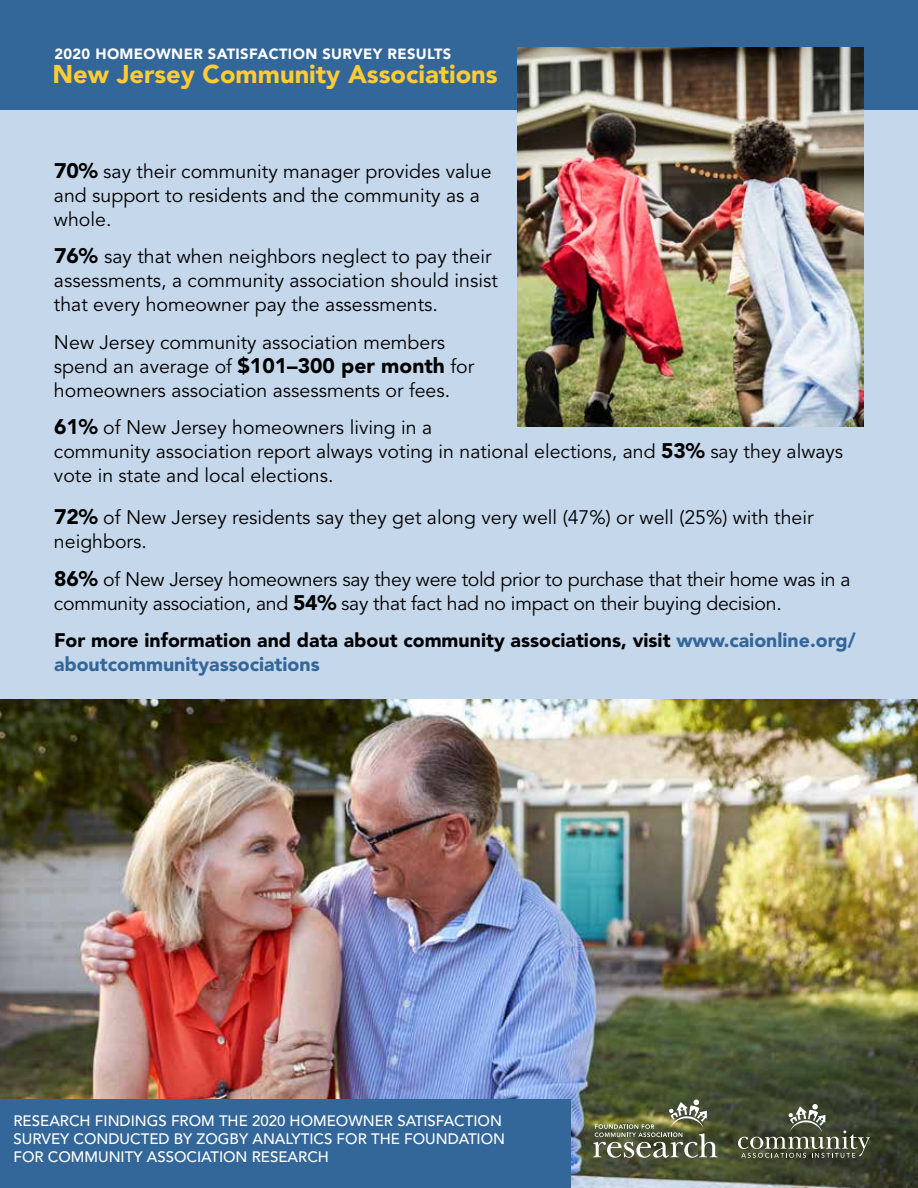
<style>
.page{position:relative;width:918px;height:1188px;background:#fff}
.page>*{position:absolute;margin:0;border:0;box-sizing:border-box;transform-origin:0 0}
.t1{font:900 25.5px "Avenir";color:#fc3}
.t2{font:19.5px/24px "Avenir";color:#000}
.t3{font:900 19.5px/24px "Avenir";color:#000}
.t4{font:500 15px/18px "Avenir";color:#fff}
.t5{font:900 14.7px "Avenir";letter-spacing:.025em;color:#fff}
.s1{font-weight:900;font-size:21px}
.s2{color:#369}
</style>
<div class="page">
<div style="left:0;top:31px;width:918px;height:792px;background:#c5d7eb"></div>
<img style="left:0;top:699px;width:918px;height:489px">
<div style="left:0;top:0;width:918px;height:109px;background:#369"></div>
<img style="left:518px;top:48px;width:345px;height:379px">
<div style="left:0;top:1100px;width:571px;height:88px;background:#369"></div>
<svg style="left:593px;top:1099px;width:125px;height:59px;background:#6d7253"></svg>
<svg style="left:738px;top:1104px;width:132px;height:54px;background:#565d49"></svg>
<p class="t5" style="left:54px;top:45px;width:398px">2020 HOMEOWNER SATISFACTION SURVEY RESULTS</p>
<h1 class="t1" style="left:52px;top:59px;width:447px">New Jersey Community Associations</h1>
<p class="t2" style="left:54px;top:160px;width:439px"><span class="s1">70%</span> say their community manager provides value and support to residents and the community as a whole.</p>
<p class="t2" style="left:54px;top:245px;width:445px"><span class="s1">76%</span> say that when neighbors neglect to pay their assessments, a community association should insist that every homeowner pay the assessments.</p>
<p class="t2" style="left:54px;top:331px;width:422px">New Jersey community association members spend an average of <span class="s1">$101–300 per month</span> for homeowners association assessments or fees.</p>
<p class="t2" style="left:54px;top:416px;width:791px"><span class="s1">61%</span> of New Jersey homeowners living in a<br>community association report always voting in national elections, and <span class="s1">53%</span> say they always vote in state and local elections.</p>
<p class="t2" style="left:54px;top:506px;width:761px"><span class="s1">72%</span> of New Jersey residents say they get along very well (47%) or well (25%) with their neighbors.</p>
<p class="t2" style="left:54px;top:568px;width:798px"><span class="s1">86%</span> of New Jersey homeowners say they were told prior to purchase that their home was in a community association, and <span class="s1">54%</span> say that fact had no impact on their buying decision.</p>
<p class="t3" style="left:54px;top:629px;width:803px">For more information and data about community associations, visit <span class="s2">www.caionline.org/ aboutcommunityassociations</span></p>
<p class="t4" style="left:14px;top:1112px;width:493px">RESEARCH FINDINGS FROM THE 2020 HOMEOWNER SATISFACTION<br>SURVEY CONDUCTED BY ZOGBY ANALYTICS FOR THE FOUNDATION<br>FOR COMMUNITY ASSOCIATION RESEARCH</p>
</div>
